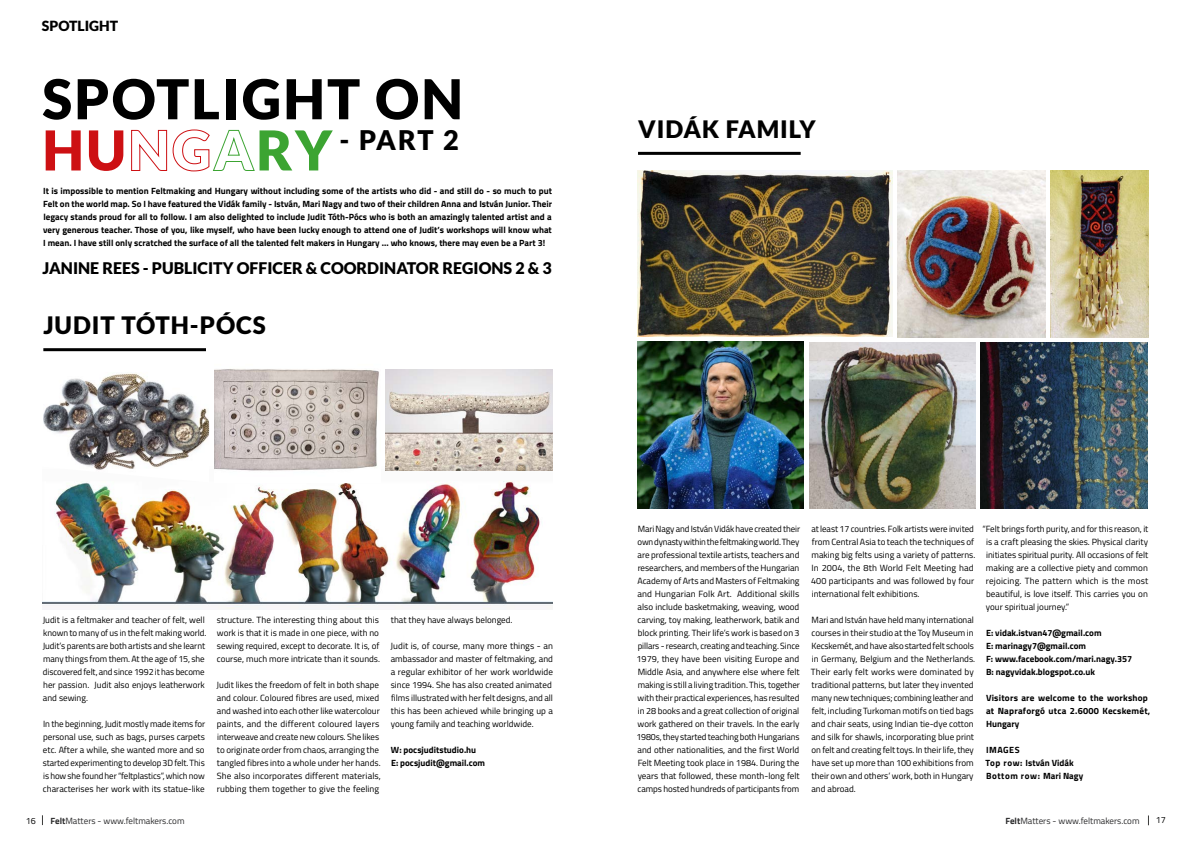
<style>
.page{position:relative;width:1191px;height:842px;background:#fff}
.page>*{position:absolute;margin:0;border:0;box-sizing:border-box;transform-origin:0 0}
.t1{font:900 55px "Lato";letter-spacing:.04em;color:#000}
.t2{font:900 27px "Lato";color:#000}
.t3{font:900 24px "Lato";letter-spacing:.04em;color:#000}
.t4{font:900 16px "Lato";color:#000}
.t5{font:900 14px "Lato";color:#000}
.t6{font:9px/13px "Titillium Web";color:#000}
.t7{font:700 9px/13px "Titillium Web";color:#000}
.t8{font:700 9px/13px "Titillium Web";letter-spacing:.02em;color:#000}
.t9{font:9px "Titillium Web";color:#2b2b2c}
.s1{font-size:55px;color:#cd1013}
.s2{font-size:55px;color:#fff}
.s3{font-size:55px;color:#3ca432}
.s4{font-weight:700}
</style>
<div class="page">
<svg style="left:131px;top:129px;width:124px;height:43px"></svg>
<hr style="left:43px;top:348px;width:163px;height:3px;background:#000">
<hr style="left:638px;top:152px;width:162px;height:3px;background:#000">
<img style="left:637px;top:170px;width:255px;height:167px">
<img style="left:897px;top:171px;width:148px;height:166px">
<img style="left:1050px;top:171px;width:98px;height:166px">
<img style="left:637px;top:342px;width:167px;height:166px">
<img style="left:809px;top:342px;width:166px;height:167px">
<img style="left:980px;top:342px;width:167px;height:167px">
<img style="left:43px;top:466px;width:509px;height:143px">
<img style="left:43px;top:373px;width:166px;height:110px">
<img style="left:214px;top:369px;width:167px;height:114px">
<img style="left:386px;top:370px;width:166px;height:101px">
<h3 class="t5" style="left:42px;top:17px;width:78px">SPOTLIGHT</h3>
<h1 class="t1" style="left:42px;top:65px;width:422px">SPOTLIGHT ON</h1>
<h2 class="t2" style="left:42px;top:123px;width:418px"><span class="s1">HU</span> <span class="s2">GA</span><span class="s3">RY</span> - PART 2</h2>
<p class="t7" style="left:43px;top:184px;width:510px;text-align:justify">It is impossible to mention Feltmaking and Hungary without including some of the artists who did - and still do - so much to put Felt on the world map. So I have featured the Vidák family - István, Mari Nagy and two of their children Anna and István Junior. Their legacy stands proud for all to follow. I am also delighted to include Judit Tóth-Pócs who is both an amazingly talented artist and a very generous teacher. Those of you, like myself, who have been lucky enough to attend one of Judit’s workshops will know what I mean. I have still only scratched the surface of all the talented felt makers in Hungary ... who knows, there may even be a Part 3!</p>
<h3 class="t4" style="left:43px;top:258px;width:510px">JANINE REES - PUBLICITY OFFICER &amp; COORDINATOR REGIONS 2 &amp; 3</h3>
<h3 class="t3" style="left:43px;top:310px;width:224px">JUDIT TÓTH-PÓCS</h3>
<p class="t6" style="left:43px;top:613px;width:165px">Judit is a feltmaker and teacher of felt, well known to many of us in the felt making world.<br>Judit’s parents are both artists and she learnt many things from them. At the age of 15, she discovered felt, and since 1992 it has become her passion. Judit also enjoys leatherwork and sewing.</p>
<p class="t6" style="left:43px;top:717px;width:164px;text-align:justify">In the beginning, Judit mostly made items for personal use, such as bags, purses carpets etc. After a while, she wanted more and so started experimenting to develop 3D felt. This is how she found her “feltplastics”, which now characterises her work with its statue-like</p>
<p class="t6" style="left:217px;top:613px;width:165px;text-align:justify">structure. The interesting thing about this work is that it is made in one piece, with no sewing required, except to decorate. It is, of course, much more intricate than it sounds.</p>
<p class="t6" style="left:217px;top:678px;width:166px">Judit likes the freedom of felt in both shape and colour. Coloured fibres are used, mixed and washed into each other like watercolour paints, and the different coloured layers interweave and create new colours. She likes to originate order from chaos, arranging the tangled fibres into a whole under her hands.<br>She also incorporates different materials, rubbing them together to give the feeling</p>
<p class="t6" style="left:391px;top:613px;width:123px">that they have always belonged.</p>
<p class="t6" style="left:390px;top:639px;width:164px">Judit is, of course, many more things - an ambassador and master of feltmaking, and a regular exhibitor of her work worldwide since 1994. She has also created animated films illustrated with her felt designs, and all this has been achieved while bringing up a young family and teaching worldwide.</p>
<p class="t7" style="left:391px;top:743px;width:96px">W: pocsjuditstudio.hu<br>E: pocsjudit@gmail.com</p>
<h3 class="t3" style="left:638px;top:114px;width:179px">VIDÁK FAMILY</h3>
<p class="t6" style="left:636px;top:522px;width:165px;text-align:justify">Mari Nagy and István Vidák have created their own dynasty within the feltmaking world. They are professional textile artists, teachers and researchers, and members of the Hungarian Academy of Arts and Masters of Feltmaking and Hungarian Folk Art. Additional skills also include basketmaking, weaving, wood carving, toy making, leatherwork, batik and block printing. Their life’s work is based on 3 pillars - research, creating and teaching. Since 1979, they have been visiting Europe and Middle Asia, and anywhere else where felt making is still a living tradition. This, together with their practical experiences, has resulted in 28 books and a great collection of original work gathered on their travels. In the early 1980s, they started teaching both Hungarians and other nationalities, and the first World Felt Meeting took place in 1984. During the years that followed, these month-long felt camps hosted hundreds of participants from</p>
<p class="t6" style="left:986px;top:522px;width:164px;text-align:justify;text-indent:-3px">“Felt brings forth purity, and for this reason, it is a craft pleasing the skies. Physical clarity initiates spiritual purity. All occasions of felt making are a collective piety and common rejoicing. The pattern which is the most beautiful, is love itself. This carries you on your spiritual journey.”</p>
<p class="t6" style="left:811px;top:522px;width:166px">at least 17 countries. Folk artists were invited from Central Asia to teach the techniques of making big felts using a variety of patterns.<br>In 2004, the 8th World Felt Meeting had 400 participants and was followed by four international felt exhibitions.</p>
<p class="t6" style="left:811px;top:613px;width:166px">Mari and István have held many international courses in their studio at the Toy Museum in Kecskemét, and have also started felt schools in Germany, Belgium and the Netherlands.<br>Their early felt works were dominated by traditional patterns, but later they invented many new techniques; combining leather and felt, including Turkoman motifs on tied bags and chair seats, using Indian tie-dye cotton and silk for shawls, incorporating blue print on felt and creating felt toys. In their life, they have set up more than 100 exhibitions from their own and others’ work, both in Hungary and abroad.</p>
<p class="t7" style="left:986px;top:626px;width:148px">E: vidak.istvan47@gmail.com<br>E: marinagy7@gmail.com<br>F: www.facebook.com/mari.nagy.357<br>B: nagyvidak.blogspot.co.uk</p>
<p class="t8" style="left:986px;top:691px;width:166px">Visitors are welcome to the workshop at Napraforgó utca 2.6000 Kecskemét,<br>Hungary</p>
<p class="t7" style="left:985px;top:743px;width:99px">IMAGES<br>Top row: István Vidák<br>Bottom row: Mari Nagy</p>
<p class="t6" style="left:26px;top:814px;width:12px">16</p>
<p class="t9" style="left:50px;top:813px;width:136px"><span class="s4">Felt</span>Matters - www.feltmakers.com</p>
<p class="t9" style="left:1005px;top:814px;width:136px"><span class="s4">Felt</span>Matters - www.feltmakers.com</p>
<p class="t6" style="left:1155px;top:813px;width:12px">17</p>
</div>
